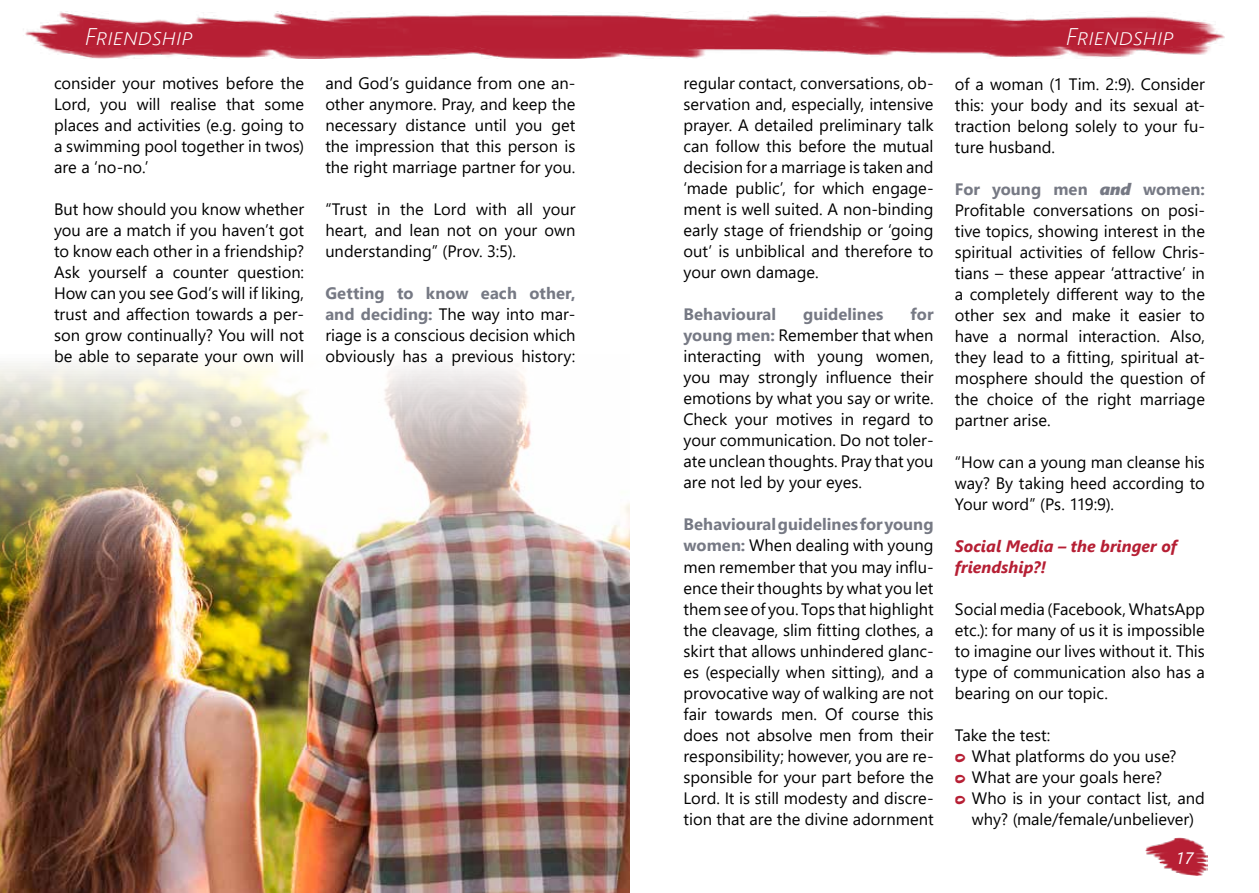
<style>
.page{position:relative;width:1259px;height:893px;background:#fff}
.page>*{position:absolute;margin:0;border:0;box-sizing:border-box;transform-origin:0 0}
.t1{font:italic 300 24px "Segoe UI";color:#fff}
.t2{font:16.5px/21px "Segoe UI";color:#000;text-align:justify}
.t3{font:italic 700 16.5px/21px "Segoe UI";color:#b61f34}
.t4{font:700 16.5px "Segoe UI";letter-spacing:.005em;color:#767984}
.t5{font:italic 16.5px "Segoe UI";color:#fff}
.s1{font-weight:700;color:#767984}
.s2{font-family:"Segoe UI Black";font-style:italic;color:#767984}
.s3{font-family:"Daniel";font-weight:900;color:#b61f34}
</style>
<div class="page">
<img style="left:1145px;top:838px;width:63px;height:38px">
<img style="left:25px;top:12px;width:1200px;height:46px">
<img style="left:0;top:363px;width:630px;height:530px">
<h1 class="t1" style="left:85px;top:14px;width:109px">Friendship</h1>
<h1 class="t1" style="left:1066px;top:14px;width:109px">Friendship</h1>
<p class="t2" style="left:54px;top:71px;width:252px">consider your motives before the Lord, you will realise that some places and activities (e.g. going to a swimming pool together in twos) are a ‘no-no.’</p>
<p class="t2" style="left:54px;top:197px;width:252px">But how should you know whether you are a match if you haven’t got to know each other in a friendship?<br>Ask yourself a counter question:<br>How can you see God’s will if liking, trust and affection towards a per&shy;son grow continually? You will not be able to separate your own will</p>
<p class="t2" style="left:955px;top:72px;width:252px">of a woman (1 Tim. 2:9). Consider this: your body and its sexual at&shy;traction belong solely to your fu&shy;ture husband.</p>
<p class="t2" style="left:955px;top:177px;width:252px"><span class="s1">For young men</span> <span class="s2">and</span> <span class="s1">women:<br></span>Profitable conversations on posi&shy;tive topics, showing interest in the spiritual activities of fellow Chris&shy;tians – these appear ‘attractive’ in a completely different way to the other sex and make it easier to have a normal interaction. Also, they lead to a fitting, spiritual at&shy;mosphere should the question of the choice of the right marriage partner arise.</p>
<p class="t2" style="left:955px;top:450px;width:252px">“How can a young man cleanse his way? By taking heed according to Your word” (Ps. 119:9).</p>
<p class="t3" style="left:955px;top:533px;width:224px">Social Media – the bringer of friendship?!</p>
<p class="t2" style="left:955px;top:597px;width:252px">Social media (Facebook, WhatsApp etc.): for many of us it is impossible to imagine our lives without it. This type of communication also has a bearing on our topic.</p>
<p class="t2" style="left:955px;top:723px;width:97px">Take the test:</p>
<p class="t2" style="left:955px;top:744px;width:223px"><span class="s3">o</span> What platforms do you use?</p>
<p class="t2" style="left:955px;top:765px;width:209px"><span class="s3">o</span> What are your goals here?</p>
<p class="t2" style="left:955px;top:786px;width:252px"><span class="s3">o</span> Who is in your contact list, and</p>
<p class="t2" style="left:972px;top:807px;width:224px">why? (male/female/unbeliever)</p>
<p class="t2" style="left:325px;top:72px;width:252px">and God’s guidance from one an&shy;other anymore. Pray, and keep the necessary distance until you get the impression that this person is the right marriage partner for you.</p>
<p class="t2" style="left:325px;top:198px;width:252px">“Trust in the Lord with all your heart, and lean not on your own understanding” (Prov. 3:5).</p>
<p class="t2" style="left:325px;top:282px;width:252px"><span class="s1">Getting to know each other, and deciding:</span> The way into mar&shy;riage is a conscious decision which obviously has a previous history:</p>
<p class="t2" style="left:683px;top:72px;width:252px">regular contact, conversations, ob&shy;servation and, especially, intensive prayer. A detailed preliminary talk can follow this before the mutual decision for a marriage is taken and ‘made public’, for which engage&shy;ment is well suited. A non-binding early stage of friendship or ‘going out’ is unbiblical and therefore to your own damage.</p>
<p class="t4" style="left:683px;top:299px;width:94px">Behavioural</p>
<p class="t4" style="left:803px;top:299px;width:82px">guidelines</p>
<p class="t2" style="left:683px;top:303px;width:252px;text-indent:227px"><span class="s1">for young men:</span> Remember that when interacting with young women, you may strongly influence their emotions by what you say or write.<br>Check your motives in regard to your communication. Do not toler&shy;ate unclean thoughts. Pray that you are not led by your eyes.</p>
<p class="t2" style="left:683px;top:513px;width:252px"><span class="s1">Behavioural guidelines for young women:</span> When dealing with young men remember that you may influ&shy;ence their thoughts by what you let them see of you. Tops that highlight the cleavage, slim fitting clothes, a skirt that allows unhindered glanc&shy;es (especially when sitting), and a provocative way of walking are not fair towards men. Of course this does not absolve men from their responsibility; however, you are re&shy;sponsible for your part before the Lord. It is still modesty and discre&shy;tion that are the divine adornment</p>
<p class="t5" style="left:1175px;top:842px;width:19px">17</p>
</div>
